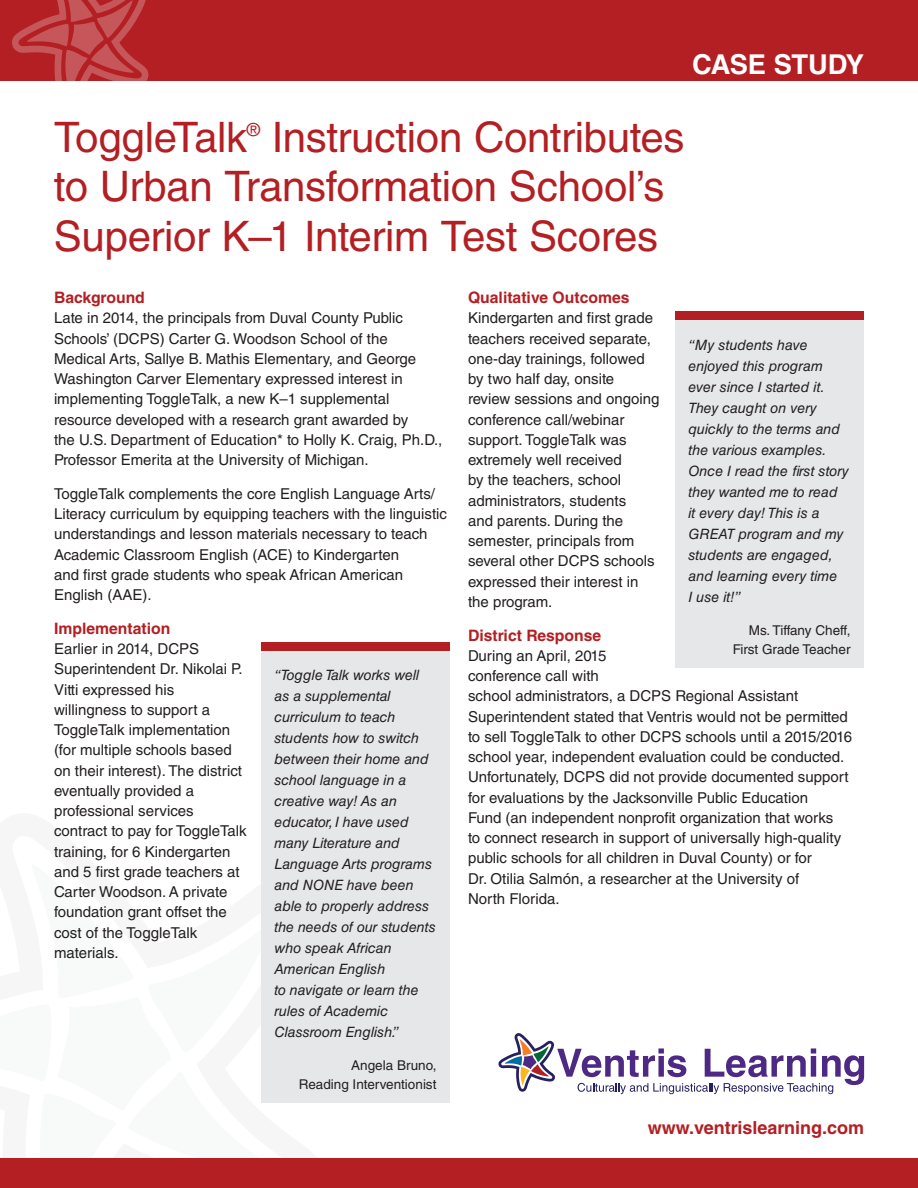
<style>
.page{position:relative;width:918px;height:1188px;background:#fff}
.page>*{position:absolute;margin:0;border:0;box-sizing:border-box;transform-origin:0 0}
.t1{font:42px/49.5px "Helvetica LT Std";letter-spacing:-.01em;color:#b31f23}
.t2{font:700 27.3px "Helvetica LT Std";letter-spacing:-.02em;color:#fff}
.t3{font:700 18px "Helvetica LT Std";color:#b31f23}
.t4{font:18px "Helvetica LT Std";color:#b31f23}
.t5{font:700 15.75px "Helvetica LT Std";color:#b31f23}
.t6{font:15px/20.2px "Helvetica LT Std";color:#231f20}
.t7{font:italic 14.25px/21px "Helvetica LT Std";letter-spacing:-.005em;color:#231f20}
.t8{font:13.5px/19.5px "Helvetica LT Std";color:#231f20;text-align:right}
</style>
<div class="page">
<div style="left:0;top:0;width:918px;height:81px;background:#b31f23"></div>
<div style="left:0;top:1159px;width:918px;height:29px;background:#b31f23"></div>
<svg style="left:12px;top:0;width:137px;height:81px"></svg>
<svg style="left:498px;top:1033px;width:366px;height:61px"></svg>
<div style="left:675px;top:312px;width:189px;height:356px;background:#e6e7e9"></div>
<div style="left:675px;top:311px;width:189px;height:9px;background:#b31f23"></div>
<div style="left:261px;top:643px;width:189px;height:460px;background:#e6e7e9"></div>
<div style="left:261px;top:643px;width:189px;height:8px;background:#b31f23"></div>
<h2 class="t2" style="left:692px;top:47px;width:173px">CASE STUDY</h2>
<h1 class="t1" style="left:54px;top:112px;width:632px;text-indent:218px">Instruction Contributes to Urban Transformation School’s<br>Superior K–1 Interim Test Scores</h1>
<p class="t5" style="left:468px;top:288px;width:163px">Qualitative Outcomes</p>
<p class="t6" style="left:468px;top:308px;width:193px">Kindergarten and fi rst grade teachers received separate, one-day trainings, followed by two half day, onsite review sessions and ongoing conference call/webinar support. ToggleTalk was extremely well received<br>by the teachers, school administrators, students<br>and parents. During the semester, principals from several other DCPS schools expressed their interest in the program.</p>
<p class="t5" style="left:468px;top:625px;width:135px">District Response</p>
<p class="t6" style="left:468px;top:645px;width:386px">During an April, 2015<br>conference call with<br>school administrators, a DCPS Regional Assistant Superintendent stated that Ventris would not be permitted to sell ToggleTalk to other DCPS schools until a 2015/2016 school year, independent evaluation could be conducted.<br>Unfortunately, DCPS did not provide documented support for evaluations by the Jacksonville Public Education<br>Fund (an independent nonprofit organization that works<br>to connect research in support of universally high-quality public schools for all children in Duval County) or for<br>Dr. Otilia Salmón, a researcher at the University of<br>North Florida.</p>
<h1 class="t1" style="left:54px;top:112px;width:195px">ToggleTalk</h1>
<p class="t4" style="left:247px;top:119px;width:15px">®</p>
<p class="t5" style="left:54px;top:288px;width:92px">Background</p>
<p class="t6" style="left:54px;top:308px;width:390px">Late in 2014, the principals from Duval County Public Schools’ (DCPS) Carter G. Woodson School of the Medical Arts, Sallye B. Mathis Elementary, and George Washington Carver Elementary expressed interest in implementing ToggleTalk, a new K–1 supplemental resource developed with a research grant awarded by<br>the U.S. Department of Education* to Holly K. Craig, Ph.D., Professor Emerita at the University of Michigan.</p>
<p class="t6" style="left:54px;top:483px;width:395px">ToggleTalk complements the core English Language Arts/ Literacy curriculum by equipping teachers with the linguistic understandings and lesson materials necessary to teach Academic Classroom English (ACE) to Kindergarten<br>and first grade students who speak African American English (AAE).</p>
<p class="t5" style="left:54px;top:619px;width:118px">Implementation</p>
<p class="t6" style="left:54px;top:639px;width:194px">Earlier in 2014, DCPS<br>Superintendent Dr. Nikolai P.<br>Vitti expressed his willingness to support a<br>ToggleTalk implementation (for multiple schools based on their interest). The district eventually provided a professional services contract to pay for ToggleTalk training, for 6 Kindergarten and 5 fi rst grade teachers at<br>Carter Woodson. A private foundation grant offset the cost of the ToggleTalk materials.</p>
<p class="t7" style="left:688px;top:334px;width:162px">“My students have enjoyed this program ever since I started it.<br>They caught on very quickly to the terms and the various examples.<br>Once I read the first story they wanted me to read<br>it every day! This is a<br>GREAT program and my students are engaged, and learning every time<br>I use it!”</p>
<p class="t8" style="left:733px;top:620px;width:119px">Ms. Tiffany Cheff,<br>First Grade Teacher</p>
<p class="t7" style="left:274px;top:664px;width:163px">“Toggle Talk works well as a supplemental curriculum to teach students how to switch between their home and school language in a creative way! As an educator, I have used many Literature and<br>Language Arts programs and NONE have been able to properly address the needs of our students who speak African<br>American English<br>to navigate or learn the rules of Academic<br>Classroom English.”</p>
<p class="t8" style="left:299px;top:1055px;width:139px">Angela Bruno,<br>Reading Interventionist</p>
<p class="t3" style="left:648px;top:1117px;width:218px">www.ventrislearning.com</p>
</div>
